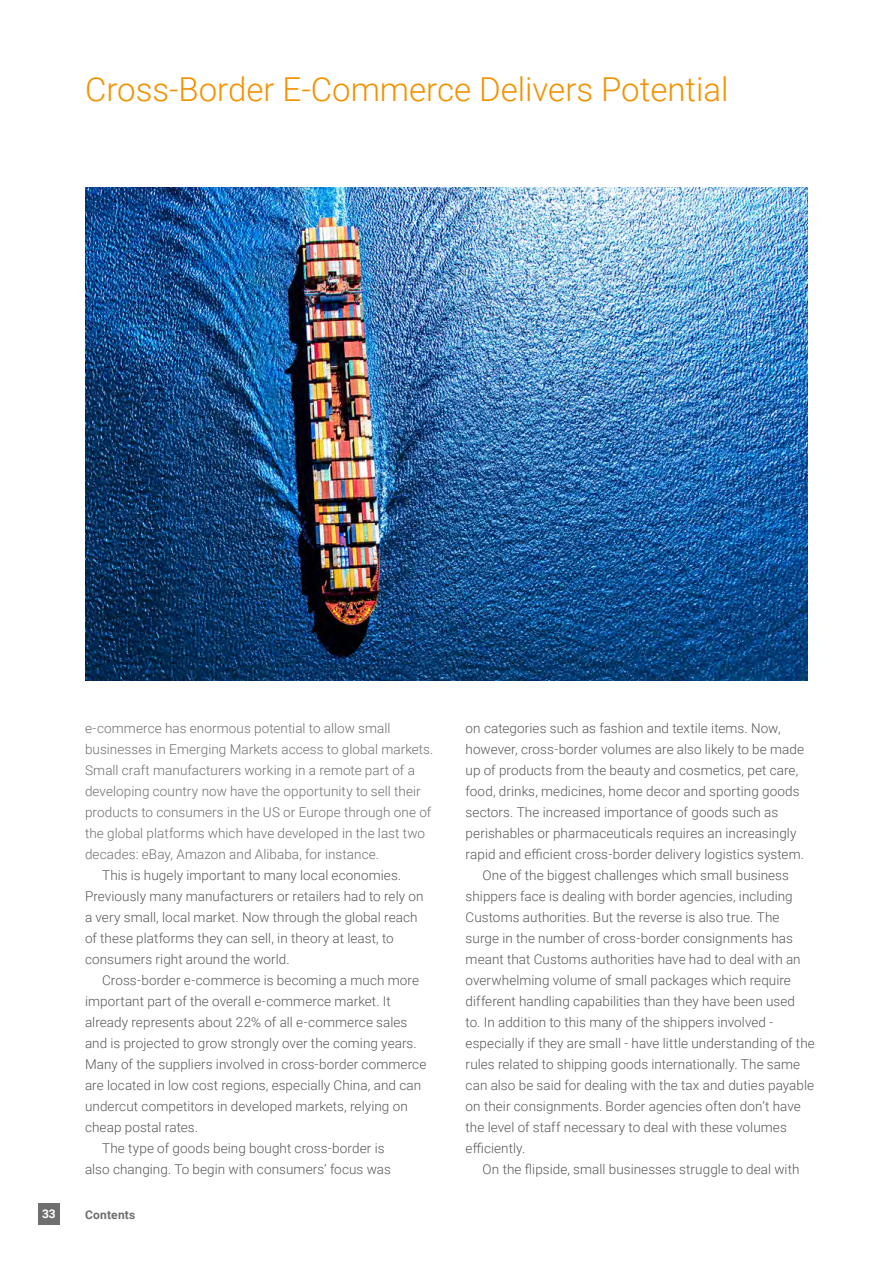
<style>
.page{position:relative;width:893px;height:1263px;background:#fff}
.page>*{position:absolute;margin:0;border:0;box-sizing:border-box;transform-origin:0 0}
.t1{font:300 33px "Roboto";color:#f39200}
.t2{font:300 13.5px/21px "Roboto";letter-spacing:.005em;color:#575756}
.t3{font:300 13.5px/21px "Roboto";letter-spacing:.005em;color:#706f6f}
.t4{font:700 12px "Roboto";letter-spacing:.02em;color:#706f6f}
.t5{font:700 12px "Roboto";color:#fff}
</style>
<div class="page">
<div style="left:38px;top:1203px;width:22px;height:22px;background:#706f6f"></div>
<img style="left:85px;top:187px;width:723px;height:493px">
<h1 class="t1" style="left:85px;top:66px;width:645px">Cross-Border E-Commerce Delivers Potential</h1>
<p class="t3" style="left:85px;top:717px;width:350px">e-commerce has enormous potential to allow small businesses in Emerging Markets access to global markets.<br>Small craft manufacturers working in a remote part of a developing country now have the opportunity to sell their products to consumers in the US or Europe through one of the global platforms which have developed in the last two decades: eBay, Amazon and Alibaba, for instance.</p>
<p class="t2" style="left:85px;top:864px;width:340px;text-indent:17px">This is hugely important to many local economies.<br>Previously many manufacturers or retailers had to rely on a very small, local market. Now through the global reach of these platforms they can sell, in theory at least, to consumers right around the world.</p>
<p class="t2" style="left:102px;top:969px;width:319px">Cross-border e-commerce is becoming a much more</p>
<p class="t2" style="left:85px;top:990px;width:307px">important part of the overall e-commerce market. It</p>
<p class="t2" style="left:85px;top:1011px;width:324px">already represents about 22% of all e-commerce sales</p>
<p class="t2" style="left:85px;top:1032px;width:333px">and is projected to grow strongly over the coming years.</p>
<p class="t2" style="left:85px;top:1053px;width:343px">Many of the suppliers involved in cross-border commerce</p>
<p class="t2" style="left:85px;top:1074px;width:338px">are located in low cost regions, especially China, and can</p>
<p class="t2" style="left:85px;top:1095px;width:324px">undercut competitors in developed markets, relying on</p>
<p class="t2" style="left:85px;top:1116px;width:114px">cheap postal rates.</p>
<p class="t2" style="left:102px;top:1137px;width:284px">The type of goods being bought cross-border is</p>
<p class="t2" style="left:85px;top:1158px;width:307px">also changing. To begin with consumers’ focus was</p>
<p class="t5" style="left:42px;top:1205px;width:15px">33</p>
<p class="t4" style="left:85px;top:1206px;width:52px">Contents</p>
<p class="t2" style="left:466px;top:717px;width:317px">on categories such as fashion and textile items. Now,</p>
<p class="t2" style="left:466px;top:738px;width:340px">however, cross-border volumes are also likely to be made</p>
<p class="t2" style="left:466px;top:759px;width:334px">up of products from the beauty and cosmetics, pet care,</p>
<p class="t2" style="left:466px;top:780px;width:336px">food, drinks, medicines, home decor and sporting goods</p>
<p class="t2" style="left:466px;top:801px;width:314px">sectors. The increased importance of goods such as</p>
<p class="t2" style="left:466px;top:822px;width:332px">perishables or pharmaceuticals requires an increasingly</p>
<p class="t2" style="left:466px;top:843px;width:340px">rapid and efficient cross-border delivery logistics system.</p>
<p class="t2" style="left:483px;top:864px;width:308px">One of the biggest challenges which small business</p>
<p class="t2" style="left:466px;top:885px;width:329px">shippers face is dealing with border agencies, including</p>
<p class="t2" style="left:466px;top:906px;width:315px">Customs authorities. But the reverse is also true. The</p>
<p class="t2" style="left:466px;top:927px;width:329px">surge in the number of cross-border consignments has</p>
<p class="t2" style="left:466px;top:948px;width:337px">meant that Customs authorities have had to deal with an</p>
<p class="t2" style="left:466px;top:969px;width:327px">overwhelming volume of small packages which require</p>
<p class="t2" style="left:466px;top:990px;width:331px">different handling capabilities than they have been used</p>
<p class="t2" style="left:466px;top:1011px;width:309px">to. In addition to this many of the shippers involved -</p>
<p class="t2" style="left:466px;top:1032px;width:351px">especially if they are small - have little understanding of the</p>
<p class="t2" style="left:466px;top:1053px;width:336px">rules related to shipping goods internationally. The same</p>
<p class="t2" style="left:466px;top:1074px;width:350px">can also be said for dealing with the tax and duties payable</p>
<p class="t2" style="left:466px;top:1095px;width:337px">on their consignments. Border agencies often don’t have</p>
<p class="t2" style="left:466px;top:1116px;width:323px">the level of staff necessary to deal with these volumes</p>
<p class="t2" style="left:466px;top:1137px;width:61px">efficiently.</p>
<p class="t2" style="left:483px;top:1158px;width:318px">On the flipside, small businesses struggle to deal with</p>
</div>
